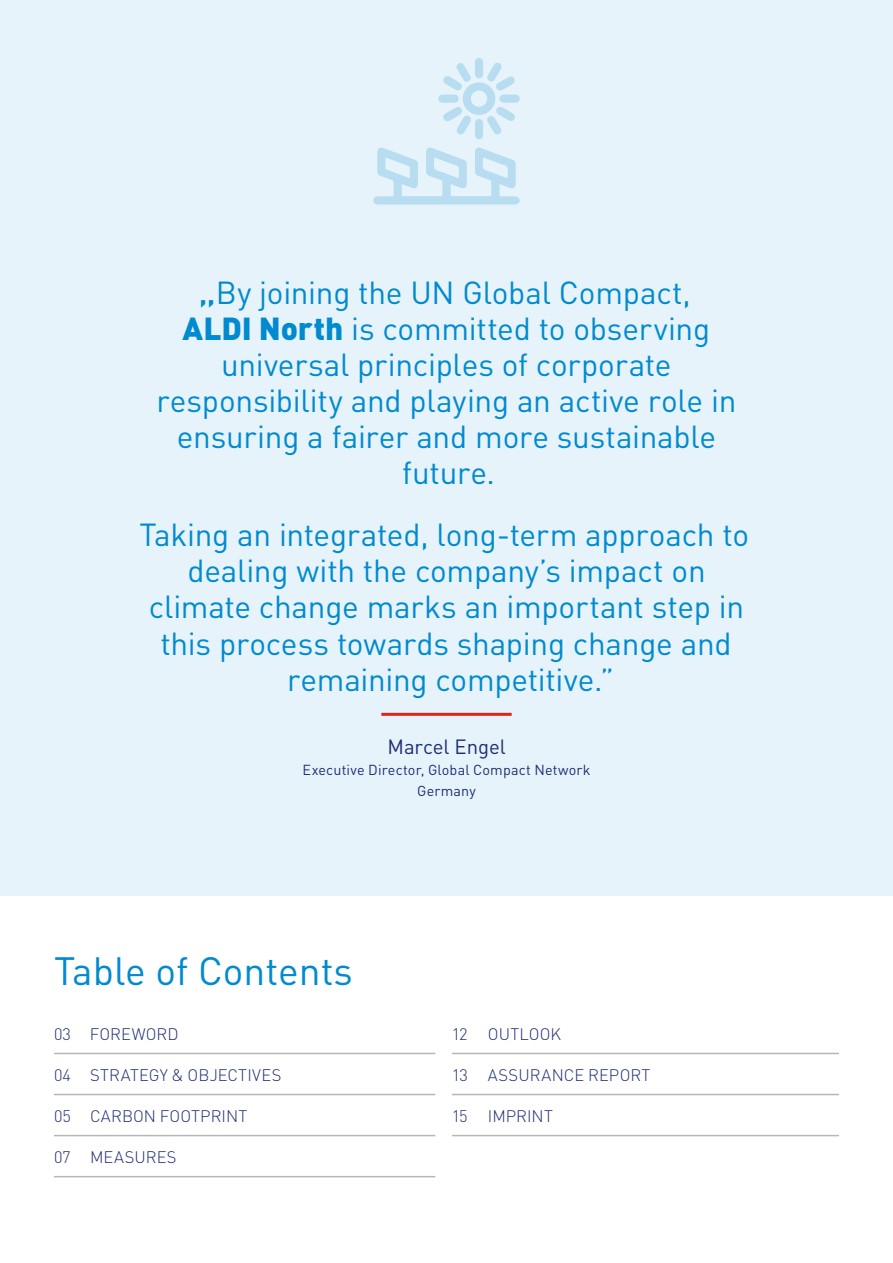
<style>
.page{position:relative;width:893px;height:1263px;background:#fff}
.page>*{position:absolute;margin:0;border:0;box-sizing:border-box;transform-origin:0 0}
.t1{font:39px "DIN Pro";color:#008acf}
.t2{font:31.5px/36px "DIN Pro";letter-spacing:-.005em;color:#008acf;text-align:center}
.t3{font:20.4px "DIN Pro";letter-spacing:-.005em;color:#202d75}
.t4{font:300 16.5px "DIN Pro";color:#202d75}
.t5{font:14.4px/21px "DIN Pro";letter-spacing:.01em;color:#202d75;text-align:center}
.s1{font-size:46.5px}
.s2{font-weight:900}
</style>
<div class="page">
<div style="left:0;top:0;width:893px;height:896px;background:#e6f3fa"></div>
<hr style="left:54px;top:1053px;width:381px;height:1px;background:#b7b7b6">
<hr style="left:54px;top:1094px;width:381px;height:1px;background:#b7b7b6">
<hr style="left:54px;top:1135px;width:381px;height:1px;background:#b7b7b6">
<hr style="left:54px;top:1176px;width:381px;height:1px;background:#b7b7b6">
<hr style="left:381px;top:713px;width:131px;height:3px;background:#e2231b">
<hr style="left:452px;top:1053px;width:387px;height:1px;background:#b7b7b6">
<hr style="left:452px;top:1094px;width:387px;height:1px;background:#b7b7b6">
<hr style="left:452px;top:1135px;width:387px;height:1px;background:#b7b7b6">
<svg style="left:373px;top:147px;width:147px;height:58px"></svg>
<svg style="left:438px;top:58px;width:82px;height:81px"></svg>
<p class="t2" style="left:157px;top:272px;width:581px"><span class="s1">„</span>By joining the UN Global Compact,<br><span class="s2">ALDI North</span> is committed to observing universal principles of corporate responsibility and playing an active role in ensuring a fairer and more sustainable future.</p>
<p class="t2" style="left:139px;top:514px;width:611px">Taking an integrated, long-term approach to dealing with the company’s impact on climate change marks an important step in this process towards shaping change and remaining competitive.”</p>
<p class="t3" style="left:387px;top:730px;width:120px">Marcel Engel</p>
<p class="t5" style="left:303px;top:757px;width:290px">Executive Director, Global Compact Network<br>Germany</p>
<p class="t1" style="left:54px;top:940px;width:300px">Table of Contents</p>
<p class="t4" style="left:54px;top:1021px;width:126px">03 FOREWORD</p>
<p class="t4" style="left:54px;top:1062px;width:229px">04 STRATEGY &amp; OBJECTIVES</p>
<p class="t4" style="left:54px;top:1103px;width:195px">05 CARBON FOOTPRINT</p>
<p class="t4" style="left:54px;top:1144px;width:124px">07 MEASURES</p>
<p class="t4" style="left:452px;top:1021px;width:111px">12 OUTLOOK</p>
<p class="t4" style="left:452px;top:1062px;width:200px">13 ASSURANCE REPORT</p>
<p class="t4" style="left:452px;top:1103px;width:102px">15 IMPRINT</p>
</div>
